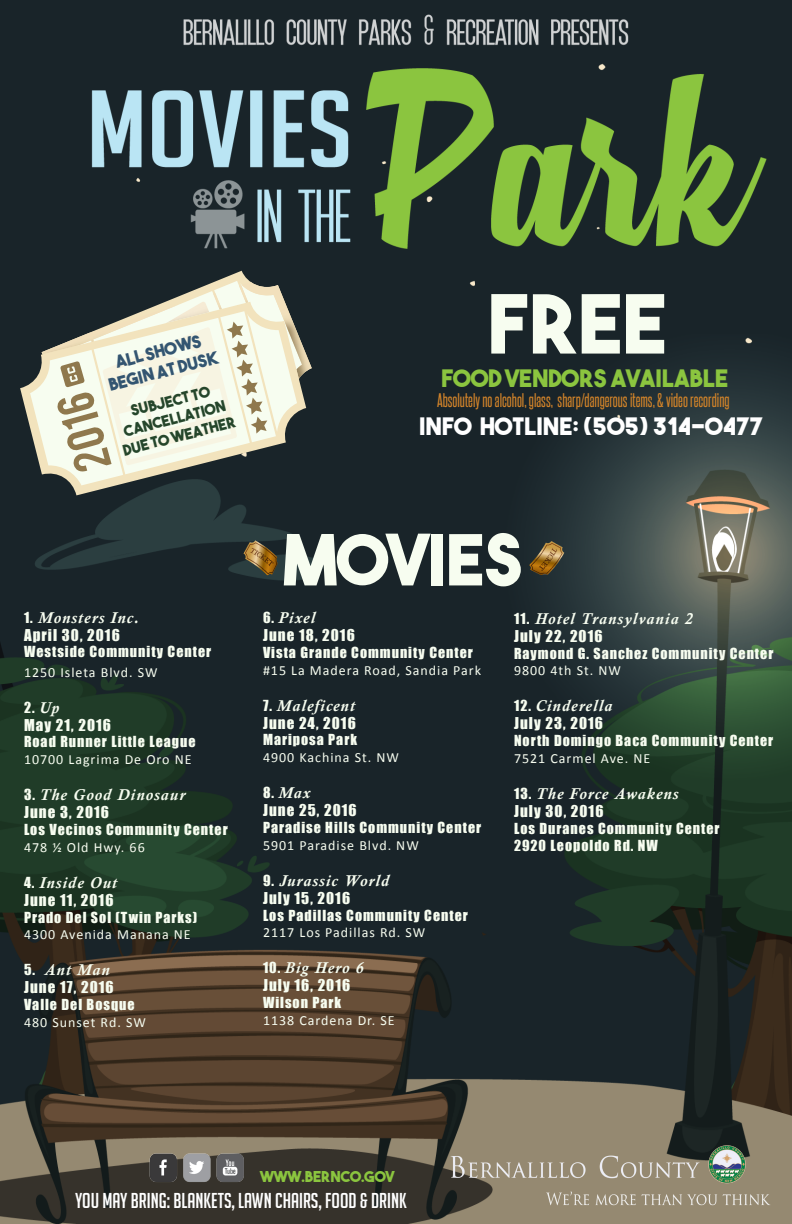
<style>
.page{position:relative;width:792px;height:1224px;background:#fff}
.page>*{position:absolute;margin:0;border:0;box-sizing:border-box;transform-origin:0 0}
.t1{font:81px "The Bold Font";color:#f7fdf0}
.t2{font:70px "The Bold Font";color:#f7fdf0}
.t3{font:41px "Bebas";color:#8f784d}
.t4{font:24px "The Bold Font";color:#fff}
.t5{font:24px "The Bold Font";color:#8bc53f}
.t6{font:21px "Big Noodle Titling";color:#fff}
.t7{font:17px "Steelfish Rg";color:#d18329}
.t8{font:17px "The Bold Font";color:#335571}
.t9{font:italic 700 16px "Calisto";letter-spacing:.07em;color:#f7fdf0}
.t10{font:15px "Impact";letter-spacing:.07em;color:#f7fdf0}
.t11{font:15px "The Bold Font";color:#25462b}
.t12{font:15px "The Bold Font";color:#8bc53f}
.t13{font:14px "Impact";letter-spacing:.07em;color:#f7fdf0}
.t14{font:14px "Calibri";letter-spacing:.07em;color:#f7fdf0}
.s1{font-family:"Impact";font-weight:400;font-style:normal;font-size:14px}
.s2{font-family:"Calisto";font-weight:700;font-style:italic;font-size:16px}
</style>
<div class="page">
<img style="left:0;top:0;width:792px;height:1224px">
<div style="left:26px;top:271px;width:286px;height:216px;background:#192429"></div>
<img style="left:42px;top:282px;width:270px;height:97px">
<svg style="left:20px;top:302px;width:287px;height:193px;fill:#192429"></svg>
<svg style="left:30px;top:311px;width:267px;height:174px"></svg>
<svg style="left:60px;top:276px;width:229px;height:202px"></svg>
<img style="left:243px;top:541px;width:34px;height:34px">
<img style="left:530px;top:541px;width:34px;height:34px">
<img style="left:448px;top:1143px;width:325px;height:63px">
<img style="left:145px;top:1150px;width:103px;height:35px">
<p class="t8" style="left:113px;top:352px;width:89px;rotate:-15deg">ALL SHOWS</p>
<p class="t8" style="left:106px;top:375px;width:114px;rotate:-15deg">BEGIN AT DUSK</p>
<p class="t11" style="left:129px;top:402px;width:83px;rotate:-15deg">SUBJECT TO</p>
<p class="t3" style="left:66px;top:479px;width:81px;rotate:-106deg">2016</p>
<p class="t11" style="left:122px;top:423px;width:106px;rotate:-15deg">CANCELLATION</p>
<p class="t11" style="left:121px;top:442px;width:117px;rotate:-15deg">DUE TO WEATHER</p>
<p class="t9" style="left:24px;top:608px;width:116px"><span class="s1">1.</span> Monsters Inc.</p>
<p class="t10" style="left:24px;top:623px;width:97px">April 30, 2016</p>
<p class="t13" style="left:24px;top:641px;width:189px">Westside Community Center</p>
<p class="t14" style="left:24px;top:663px;width:135px">1250 Isleta Blvd. SW</p>
<p class="t13" style="left:24px;top:696px;width:37px">2. <span class="s2">Up</span></p>
<p class="t10" style="left:24px;top:713px;width:89px">May 21, 2016</p>
<p class="t13" style="left:24px;top:731px;width:173px">Road Runner Little League</p>
<p class="t14" style="left:24px;top:751px;width:169px">10700 Lagrima De Oro NE</p>
<p class="t9" style="left:24px;top:786px;width:163px"><span class="s1">3.</span> The Good Dinosaur</p>
<p class="t10" style="left:24px;top:801px;width:87px">June 3, 2016</p>
<p class="t13" style="left:24px;top:819px;width:205px">Los Vecinos Community Center</p>
<p class="t14" style="left:24px;top:838px;width:122px">478 ½ Old Hwy. 66</p>
<p class="t9" style="left:24px;top:873px;width:94px"><span class="s1">4.</span> Inside Out</p>
<p class="t10" style="left:24px;top:888px;width:91px">June 11, 2016</p>
<p class="t13" style="left:24px;top:906px;width:175px">Prado Del Sol (Twin Parks)</p>
<p class="t14" style="left:24px;top:926px;width:168px">4300 Avenida Manana NE</p>
<p class="t9" style="left:24px;top:961px;width:87px"><span class="s1">5.</span> Ant Man</p>
<p class="t10" style="left:24px;top:976px;width:91px">June 17, 2016</p>
<p class="t13" style="left:24px;top:994px;width:112px">Valle Del Bosque</p>
<p class="t14" style="left:24px;top:1013px;width:123px">480 Sunset Rd. SW</p>
<p class="t1" style="left:487px;top:273px;width:181px">FREE</p>
<p class="t5" style="left:441px;top:363px;width:289px">FOOD VENDORS AVAILABLE</p>
<p class="t4" style="left:419px;top:411px;width:346px">INFO HOTLINE: (505) 314-0477</p>
<p class="t7" style="left:437px;top:390px;width:294px">Absolutely no alcohol, glass, sharp/dangerous items, &amp; video recording</p>
<p class="t2" style="left:284px;top:516px;width:240px">MOVIES</p>
<p class="t9" style="left:263px;top:608px;width:54px"><span class="s1">6.</span> Pixel</p>
<p class="t10" style="left:263px;top:623px;width:93px">June 18, 2016</p>
<p class="t13" style="left:263px;top:641px;width:211px">Vista Grande Community Center</p>
<p class="t14" style="left:263px;top:661px;width:220px">#15 La Madera Road, Sandia Park</p>
<p class="t9" style="left:263px;top:696px;width:93px"><span class="s1">7.</span> Maleficent</p>
<p class="t10" style="left:263px;top:711px;width:94px">June 24, 2016</p>
<p class="t13" style="left:263px;top:729px;width:96px">Mariposa Park</p>
<p class="t14" style="left:263px;top:749px;width:137px">4900 Kachina St. NW</p>
<p class="t9" style="left:263px;top:784px;width:49px"><span class="s1">8.</span> Max</p>
<p class="t10" style="left:263px;top:799px;width:95px">June 25, 2016</p>
<p class="t13" style="left:263px;top:817px;width:220px">Paradise Hills Community Center</p>
<p class="t14" style="left:263px;top:836px;width:157px">5901 Paradise Blvd. NW</p>
<p class="t9" style="left:263px;top:871px;width:128px"><span class="s1">9.</span> Jurassic World</p>
<p class="t10" style="left:263px;top:886px;width:89px">July 15, 2016</p>
<p class="t13" style="left:263px;top:904px;width:206px">Los Padillas Community Center</p>
<p class="t14" style="left:263px;top:924px;width:164px">2117 Los Padillas Rd. SW</p>
<p class="t9" style="left:263px;top:959px;width:102px"><span class="s1">10.</span> Big Hero 6</p>
<p class="t10" style="left:263px;top:974px;width:89px">July 16, 2016</p>
<p class="t13" style="left:263px;top:992px;width:80px">Wilson Park</p>
<p class="t14" style="left:263px;top:1011px;width:133px">1138 Cardena Dr. SE</p>
<p class="t9" style="left:514px;top:609px;width:180px"><span class="s1">11.</span> Hotel Transylvania 2</p>
<p class="t10" style="left:514px;top:624px;width:90px">July 22, 2016</p>
<p class="t13" style="left:514px;top:642px;width:261px">Raymond G. Sanchez Community Center</p>
<p class="t14" style="left:514px;top:662px;width:108px">9800 4th St. NW</p>
<p class="t9" style="left:514px;top:697px;width:100px"><span class="s1">12.</span> Cinderella</p>
<p class="t10" style="left:514px;top:712px;width:90px">July 23, 2016</p>
<p class="t13" style="left:514px;top:730px;width:261px">North Domingo Baca Community Center</p>
<p class="t14" style="left:514px;top:750px;width:138px">7521 Carmel Ave. NE</p>
<p class="t9" style="left:514px;top:784px;width:166px"><span class="s1">13.</span> The Force Awakens</p>
<p class="t10" style="left:514px;top:800px;width:91px">July 30, 2016</p>
<p class="t13" style="left:514px;top:817px;width:207px">Los Duranes Community Center</p>
<p class="t13" style="left:514px;top:834px;width:145px">2920 Leopoldo Rd. NW</p>
<p class="t12" style="left:260px;top:1167px;width:136px">WWW.BERNCO.GOV</p>
<p class="t6" style="left:75px;top:1189px;width:333px">YOU MAY BRING: BLANKETS, LAWN CHAIRS, FOOD &amp; DRINK</p>
</div>
